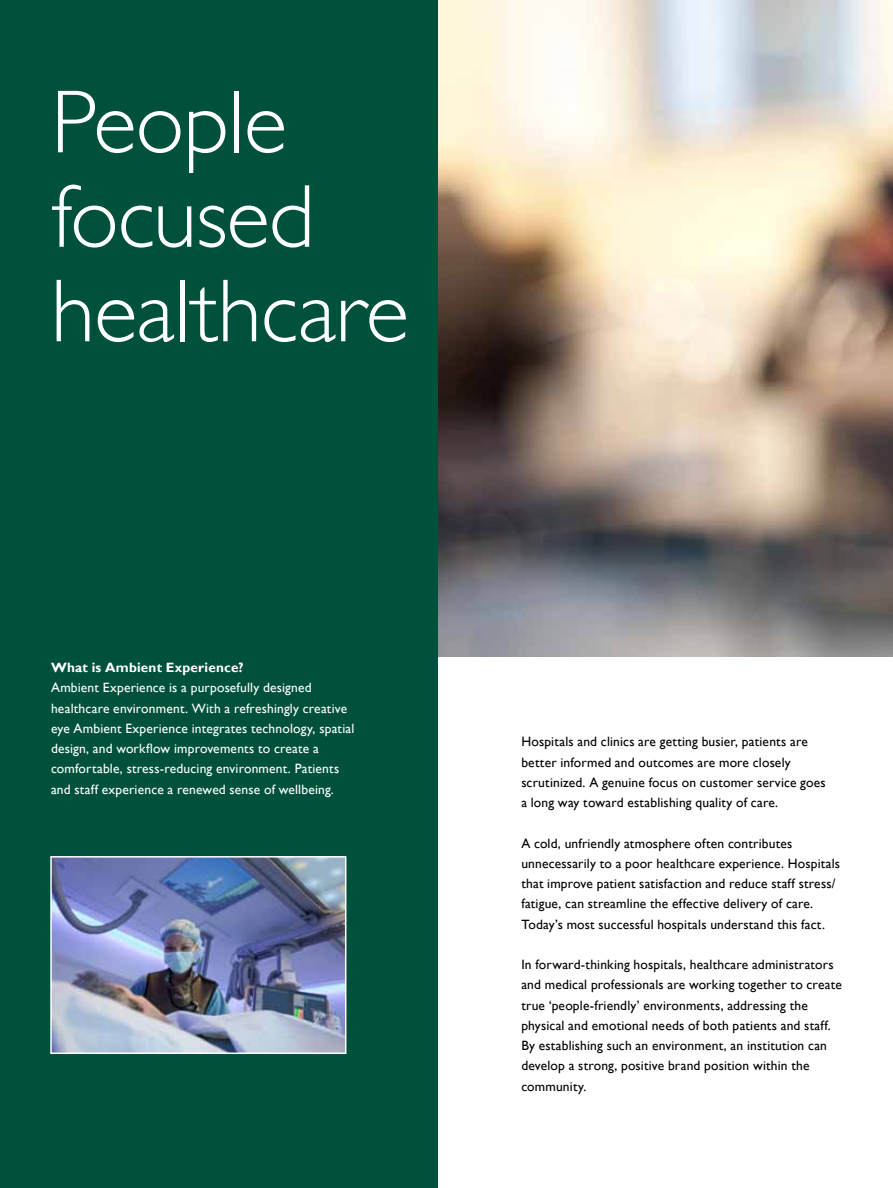
<style>
.page{position:relative;width:893px;height:1188px;background:#fff}
.page>*{position:absolute;margin:0;border:0;box-sizing:border-box;transform-origin:0 0}
.t1{font:90px/94.5px "Gill Sans Alt One WGL Light";letter-spacing:-.01em;color:#fff}
.t2{font:13.5px/20.2px "Gill Sans Alt One WGL";letter-spacing:.015em;color:#000}
.t3{font:13.5px/20.2px "Gill Sans Alt One WGL";letter-spacing:.015em;color:#fff}
.t4{font:700 13.5px "Gill Sans Alt One WGL";letter-spacing:.015em;color:#fff}
</style>
<div class="page">
<img style="left:438px;top:0;width:455px;height:656px">
<div style="left:0;top:0;width:438px;height:1188px;background:#00513b"></div>
<img style="left:53px;top:859px;width:290px;height:192px">
<div style="left:50px;top:856px;width:296px;height:198px;border:2px solid #fff"></div>
<h1 class="t1" style="left:51px;top:75px;width:359px">People focused healthcare</h1>
<p class="t4" style="left:51px;top:658px;width:194px">What is Ambient Experience?</p>
<p class="t3" style="left:51px;top:677px;width:305px">Ambient Experience is a purposefully designed healthcare environment. With a refreshingly creative eye Ambient Experience integrates technology, spatial design, and workflow improvements to create a comfortable, stress-reducing environment. Patients and staff experience a renewed sense of wellbeing.</p>
<p class="t2" style="left:521px;top:731px;width:306px">Hospitals and clinics are getting busier, patients are better informed and outcomes are more closely scrutinized. A genuine focus on customer service goes a long way toward establishing quality of care.</p>
<p class="t2" style="left:521px;top:833px;width:320px">A cold, unfriendly atmosphere often contributes unnecessarily to a poor healthcare experience. Hospitals that improve patient satisfaction and reduce staff stress/ fatigue, can streamline the effective delivery of care.<br>Today’s most successful hospitals understand this fact.</p>
<p class="t2" style="left:521px;top:954px;width:322px">In forward-thinking hospitals, healthcare administrators and medical professionals are working together to create true ‘people-friendly’ environments, addressing the physical and emotional needs of both patients and staff.<br>By establishing such an environment, an institution can develop a strong, positive brand position within the community.</p>
</div>
